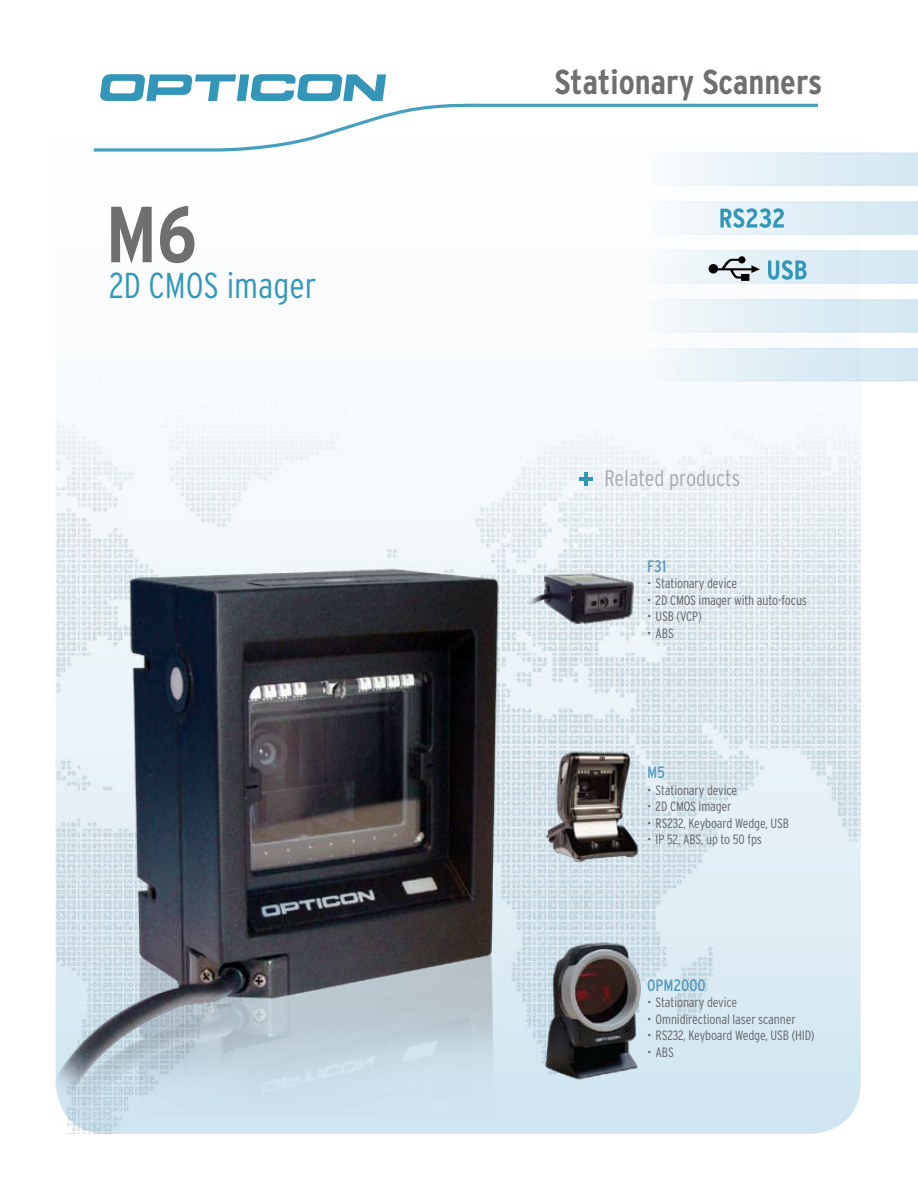
<style>
.page{position:relative;width:918px;height:1188px;background:#fff}
.page>*{position:absolute;margin:0;border:0;box-sizing:border-box;transform-origin:0 0}
.t1{font:700 condensed 79.35px "Interstate";color:#6d6f71}
.t2{font:300 condensed 36px "Interstate";color:#3397b9}
.t3{font:700 condensed 34.5px "Interstate";color:#6d6f71}
.t4{font:300 condensed 22.5px "Interstate";color:#a7a9ac}
.t5{font:condensed 16.5px "Interstate";color:#569bbe}
.t6{font:300 condensed 13.5px "Interstate";letter-spacing:-.01em;color:#636467}
</style>
<div class="page">
<img style="left:56px;top:381px;width:804px;height:753px">
<hr style="left:579px;top:477px;width:14px;height:4px;background:#3396b8">
<hr style="left:584px;top:472px;width:4px;height:14px;background:#3396b8">
<svg style="left:659px;top:299px;width:259px;height:34px;background:#e1eef5"></svg>
<svg style="left:651px;top:348px;width:267px;height:33px;background:#e0eef5"></svg>
<svg style="left:93px;top:74px;width:825px;height:112px"></svg>
<img style="left:533px;top:920px;width:121px;height:169px">
<svg style="left:665px;top:201px;width:253px;height:34px"></svg>
<svg style="left:659px;top:250px;width:259px;height:34px"></svg>
<img style="left:54px;top:504px;width:477px;height:610px">
<img style="left:536px;top:743px;width:127px;height:127px">
<img style="left:530px;top:519px;width:106px;height:131px">
<h1 class="t1" style="left:106px;top:190px;width:93px">M6</h1>
<h2 class="t2" style="left:109px;top:266px;width:209px">2D CMOS imager</h2>
<h3 class="t3" style="left:554px;top:63px;width:269px">Stationary Scanners</h3>
<h3 class="t4" style="left:604px;top:465px;width:137px">Related products</h3>
<p class="t5" style="left:647px;top:557px;width:21px">F31</p>
<p class="t6" style="left:647px;top:576px;width:92px">• Stationary device</p>
<p class="t6" style="left:647px;top:592px;width:161px">• 2D CMOS imager with auto-focus</p>
<p class="t6" style="left:647px;top:609px;width:56px">• USB (VCP)</p>
<p class="t6" style="left:647px;top:625px;width:28px">• ABS</p>
<p class="t5" style="left:647px;top:763px;width:19px">M5</p>
<p class="t6" style="left:647px;top:782px;width:92px">• Stationary device</p>
<p class="t6" style="left:647px;top:799px;width:86px">• 2D CMOS imager</p>
<p class="t6" style="left:647px;top:815px;width:144px">• RS232, Keyboard Wedge, USB</p>
<p class="t6" style="left:647px;top:832px;width:116px">• IP 52, ABS, up to 50 fps</p>
<p class="t5" style="left:647px;top:976px;width:60px">OPM2000</p>
<p class="t6" style="left:647px;top:995px;width:92px">• Stationary device</p>
<p class="t6" style="left:647px;top:1012px;width:150px">• Omnidirectional laser scanner</p>
<p class="t6" style="left:647px;top:1028px;width:169px">• RS232, Keyboard Wedge, USB (HID)</p>
<p class="t6" style="left:647px;top:1045px;width:28px">• ABS</p>
</div>
